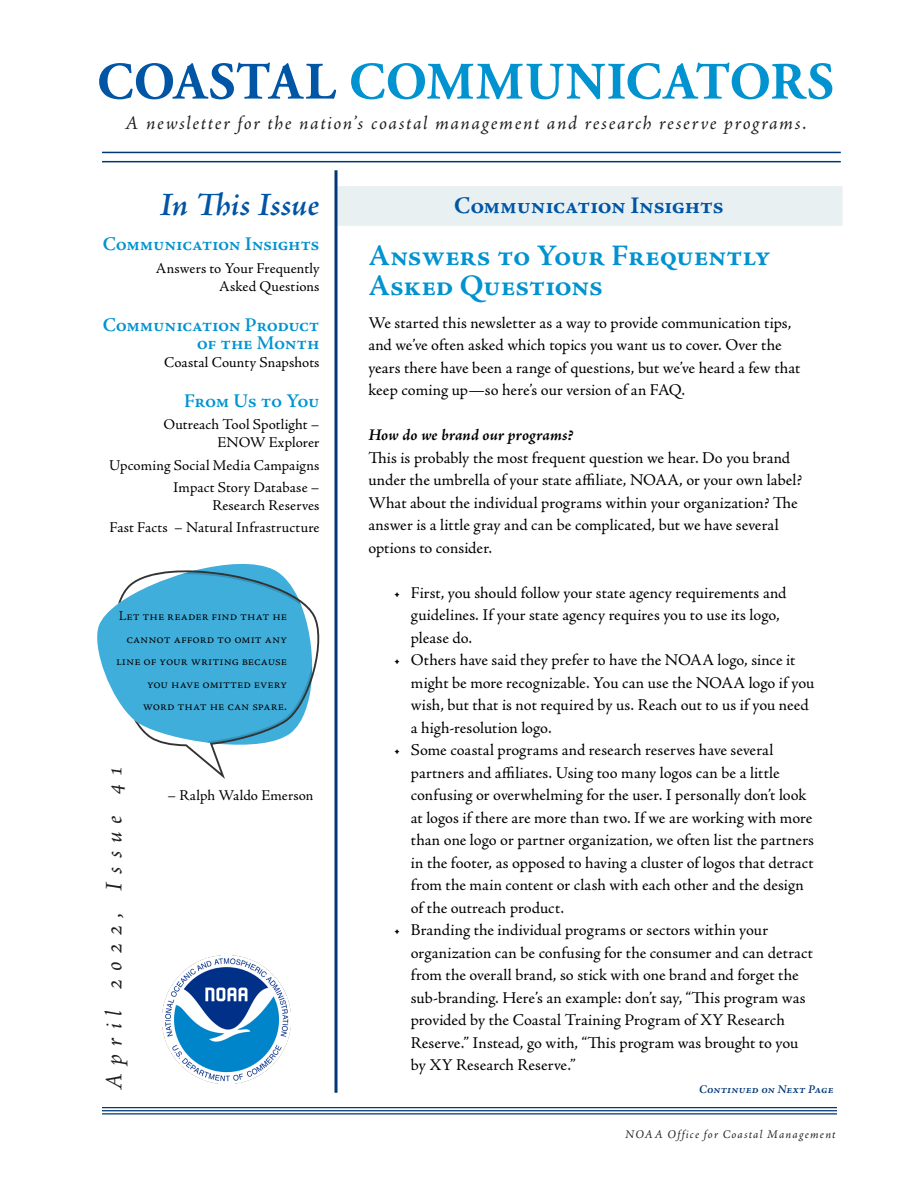
<style>
.page{position:relative;width:918px;height:1188px;background:#fff}
.page>*{position:absolute;margin:0;border:0;box-sizing:border-box;transform-origin:0 0}
.t1{font:700 52.5px "Adobe Garamond Pro";letter-spacing:.015em;color:#0093d0}
.t2{font:italic 600 33px "Adobe Jenson Pro";letter-spacing:-.005em;color:#0155a5}
.t3{font:700 30px/30px "Adobe Jenson Pro";letter-spacing:-.015em;color:#0093d0}
.t4{font:700 24px "Adobe Jenson Pro";letter-spacing:-.02em;color:#0155a5}
.t5{font:italic 24px "Adobe Jenson Pro";letter-spacing:.335em;color:#231f20}
.t6{font:italic 19.5px "Adobe Jenson Pro";letter-spacing:.08em;color:#231f20}
.t7{font:600 19.5px/18px "Adobe Jenson Pro";letter-spacing:-.02em;color:#0093d0;text-align:right}
.t8{font:16.5px/22.5px "Adobe Jenson Pro";color:#000}
.t9{font:italic 700 16.5px "Adobe Jenson Pro";letter-spacing:.005em;color:#000}
.t10{font:15px/18px "Adobe Jenson Pro";letter-spacing:.01em;color:#000;text-align:right}
.t11{font:300 13.5px/22.5px "Adobe Jenson Pro";letter-spacing:.005em;color:#000;text-align:right}
.t12{font:italic 12px "Adobe Jenson Pro";letter-spacing:.095em;color:#231f20}
.t13{font:italic 600 12px "Adobe Jenson Pro";letter-spacing:.015em;color:#013775}
.s1{color:#0155a5}
</style>
<div class="page">
<svg style="left:97px;top:564px;width:223px;height:215px"></svg>
<div style="left:336px;top:185px;width:508px;height:42px;background:#e8f0f2;border:2px solid #fff"></div>
<svg style="left:334px;top:170px;width:4px;height:923px"></svg>
<img style="left:163px;top:956px;width:128px;height:127px">
<svg style="left:102px;top:153px;width:739px;height:10px"></svg>
<hr style="left:102px;top:152px;width:739px;height:1px;background:#013775">
<hr style="left:102px;top:161px;width:739px;height:1px;background:#013775">
<hr style="left:102px;top:1113px;width:735px;height:2px;background:#013775">
<hr style="left:102px;top:1110px;width:735px;height:1px;background:#013775">
<hr style="left:102px;top:1107px;width:735px;height:1px;background:#013775">
<h1 class="t1" style="left:97px;top:51px;width:738px"><span class="s1">COASTAL</span> COMMUNICATORS</h1>
<p class="t6" style="left:125px;top:111px;width:683px">A newsletter for the nation’s coastal management and research reserve programs.</p>
<h2 class="t2" style="left:160px;top:186px;width:161px">In This Issue</h2>
<p class="t7" style="left:103px;top:236px;width:218px">Communication Insights</p>
<p class="t10" style="left:156px;top:259px;width:165px">Answers to Your Frequently<br>Asked Questions</p>
<p class="t7" style="left:103px;top:316px;width:218px">Communication Product of the Month</p>
<p class="t10" style="left:164px;top:353px;width:157px">Coastal County Snapshots</p>
<p class="t7" style="left:184px;top:392px;width:137px">From Us to You</p>
<p class="t10" style="left:163px;top:416px;width:158px">Outreach Tool Spotlight –<br>ENOW Explorer</p>
<p class="t10" style="left:109px;top:454px;width:212px;line-height:22.2px">Upcoming Social Media Campaigns<br>Impact Story Database –</p>
<p class="t10" style="left:109px;top:494px;width:212px;line-height:22.2px">Research Reserves<br>Fast Facts – Natural Infrastructure</p>
<p class="t11" style="left:116px;top:605px;width:172px">Let the reader find that he cannot afford to omit any line of your writing because you have omitted every word that he can spare.</p>
<h3 class="t5" style="left:100px;top:1090px;width:325px;rotate:-90deg">April 2022, Issue 41</h3>
<p class="t10" style="left:168px;top:787px;width:147px">– Ralph Waldo Emerson</p>
<h3 class="t4" style="left:454px;top:192px;width:271px">Communication Insights</h3>
<h3 class="t3" style="left:368px;top:242px;width:404px">Answers to Your Frequently<br>Asked Questions</h3>
<p class="t8" style="left:368px;top:312px;width:434px">We started this newsletter as a way to provide communication tips, and we’ve often asked which topics you want us to cover. Over the years there have been a range of questions, but we’ve heard a few that keep coming up—so here’s our version of an FAQ.</p>
<p class="t9" style="left:368px;top:426px;width:207px">How do we brand our programs?</p>
<p class="t8" style="left:368px;top:447px;width:435px">This is probably the most frequent question we hear. Do you brand under the umbrella of your state affiliate, NOAA, or your own label?<br>What about the individual programs within your organization? The answer is a little gray and can be complicated, but we have several options to consider.</p>
<p class="t8" style="left:411px;top:582px;width:377px;text-indent:-17px">• First, you should follow your state agency requirements and guidelines. If your state agency requires you to use its logo, please do.</p>
<p class="t8" style="left:411px;top:649px;width:405px;text-indent:-17px">• Others have said they prefer to have the NOAA logo, since it might be more recognizable. You can use the NOAA logo if you wish, but that is not required by us. Reach out to us if you need a high-resolution logo.</p>
<p class="t8" style="left:411px;top:739px;width:405px;text-indent:-17px">• Some coastal programs and research reserves have several partners and affiliates. Using too many logos can be a little confusing or overwhelming for the user. I personally don’t look at logos if there are more than two. If we are working with more than one logo or partner organization, we often list the partners in the footer, as opposed to having a cluster of logos that detract from the main content or clash with each other and the design of the outreach product.</p>
<p class="t8" style="left:411px;top:919px;width:404px;text-indent:-17px">• Branding the individual programs or sectors within your organization can be confusing for the consumer and can detract from the overall brand, so stick with one brand and forget the sub-branding. Here’s an example: don’t say, “This program was provided by the Coastal Training Program of XY Research Reserve.” Instead, go with, “This program was brought to you by XY Research Reserve.”</p>
<p class="t13" style="left:699px;top:1082px;width:136px">Continued on Next Page</p>
<p class="t12" style="left:625px;top:1127px;width:212px">NOAA Office for Coastal Management</p>
</div>
